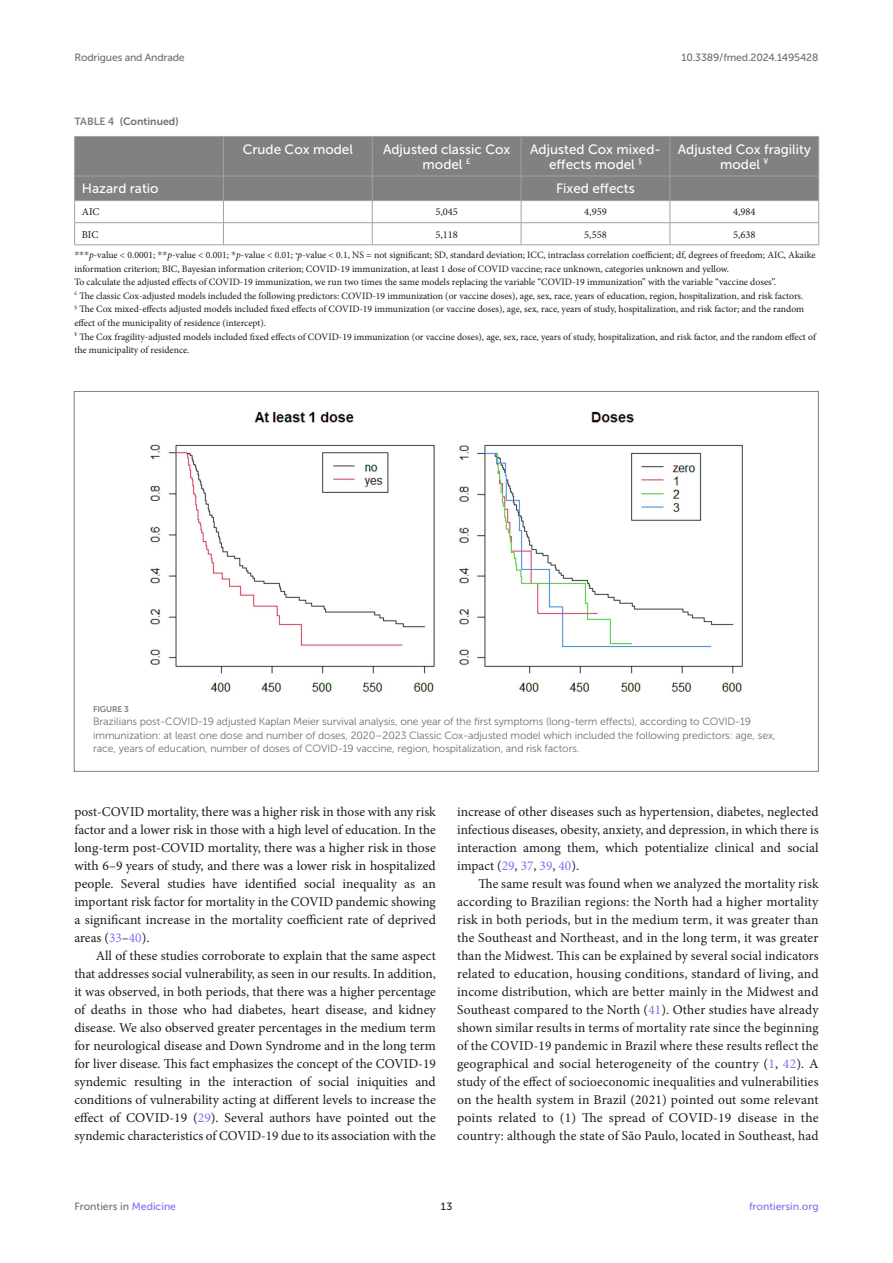
<style>
.page{position:relative;width:893px;height:1263px;background:#fff}
.page>*{position:absolute;margin:0;border:0;box-sizing:border-box;transform-origin:0 0}
.TEXT{font:13.5px/18px "Minion Pro";color:#1b1c1b;text-align:justify}
.TB_CH{font:13.5px/15px "Museo Sans 500";color:#fff;text-align:center}
.FIG_LEG{font:10.5px/13.5px "Museo Sans 300";letter-spacing:-.01em;color:#706f70}
.t1{font:10.5px "Museo Sans 500";letter-spacing:-.015em;color:#706f70}
.TB_TX{font:10.5px "Minion Pro";color:#1b1c1b}
.TT_NO_RULE{font:10.5px "Museo Sans 700";color:#706f70}
.t2{font:10.5px "Museo Sans 500";color:#856df0}
.t3{font:10.5px "Museo Sans 500";color:#1b1c1b}
.TFN_Continued{font:9.75px/13.5px "Minion Pro";color:#1b1c1b}
.TFN{font:9.75px/13.5px "Minion Pro";color:#1b1c1b}
.FIG_HD{font:8.25px "Museo Sans 700";letter-spacing:-.01em;color:#7e7f7f}
.s1{color:#7e7f7f}
.s2{font-family:"STIX General"}
.s3{font-style:italic}
.s4{color:#856df0}
</style>
<div class="page">
<img style="left:149px;top:410px;width:594px;height:282px">
<div style="left:75px;top:137px;width:743px;height:63px;background:#808181"></div>
<hr style="left:521px;top:222px;width:149px;height:1px;background:#a2a3a3">
<hr style="left:521px;top:245px;width:149px;height:1px;background:#a2a3a3">
<hr style="left:372px;top:222px;width:149px;height:1px;background:#a2a3a3">
<hr style="left:372px;top:245px;width:149px;height:1px;background:#a2a3a3">
<hr style="left:223px;top:222px;width:149px;height:1px;background:#a2a3a3">
<hr style="left:223px;top:245px;width:149px;height:1px;background:#a2a3a3">
<hr style="left:670px;top:222px;width:149px;height:1px;background:#a2a3a3">
<hr style="left:670px;top:245px;width:149px;height:1px;background:#a2a3a3">
<hr style="left:74px;top:222px;width:149px;height:1px;background:#a2a3a3">
<hr style="left:74px;top:245px;width:149px;height:1px;background:#a2a3a3">
<hr style="left:223px;top:136px;width:149px;height:1px;background:#a2a3a3">
<hr style="left:372px;top:136px;width:149px;height:1px;background:#a2a3a3">
<hr style="left:372px;top:137px;width:1px;height:39px;background:#a2a3a3">
<hr style="left:521px;top:136px;width:149px;height:1px;background:#a2a3a3">
<hr style="left:521px;top:137px;width:1px;height:39px;background:#a2a3a3">
<hr style="left:670px;top:136px;width:149px;height:1px;background:#a2a3a3">
<hr style="left:670px;top:137px;width:1px;height:39px;background:#a2a3a3">
<hr style="left:818px;top:137px;width:1px;height:39px;background:#a2a3a3">
<hr style="left:74px;top:136px;width:149px;height:1px;background:#a2a3a3">
<hr style="left:74px;top:137px;width:1px;height:39px;background:#a2a3a3">
<hr style="left:223px;top:137px;width:1px;height:39px;background:#a2a3a3">
<hr style="left:223px;top:176px;width:149px;height:1px;background:#a2a3a3">
<hr style="left:223px;top:200px;width:149px;height:1px;background:#a2a3a3">
<hr style="left:372px;top:176px;width:149px;height:1px;background:#a2a3a3">
<svg style="left:372px;top:177px;width:1px;height:68px"></svg>
<hr style="left:372px;top:200px;width:149px;height:1px;background:#a2a3a3">
<hr style="left:521px;top:176px;width:149px;height:1px;background:#a2a3a3">
<svg style="left:521px;top:177px;width:1px;height:68px"></svg>
<hr style="left:521px;top:200px;width:149px;height:1px;background:#a2a3a3">
<hr style="left:670px;top:176px;width:149px;height:1px;background:#a2a3a3">
<svg style="left:670px;top:176px;width:1px;height:69px"></svg>
<svg style="left:818px;top:177px;width:1px;height:68px"></svg>
<hr style="left:670px;top:200px;width:149px;height:1px;background:#a2a3a3">
<hr style="left:74px;top:176px;width:149px;height:1px;background:#a2a3a3">
<svg style="left:74px;top:177px;width:1px;height:68px"></svg>
<svg style="left:223px;top:177px;width:1px;height:68px"></svg>
<hr style="left:74px;top:200px;width:149px;height:1px;background:#a2a3a3">
<p class="t1" style="left:74px;top:51px;width:112px">Rodrigues and Andrade</p>
<p class="t1" style="left:681px;top:51px;width:139px">10.3389/fmed.2024.1495428</p>
<p class="TT_NO_RULE" style="left:74px;top:115px;width:106px"><span class="s1">TABLE 4</span> (Continued)</p>
<p class="TB_CH" style="left:243px;top:142px;width:112px">Crude Cox model</p>
<p class="TB_CH" style="left:383px;top:142px;width:129px">Adjusted classic Cox model <sup>£</sup></p>
<p class="TB_CH" style="left:530px;top:142px;width:132px">Adjusted Cox mixed&shy;effects model <sup>§</sup></p>
<p class="TB_CH" style="left:678px;top:142px;width:135px">Adjusted Cox fragility model <sup>¥</sup></p>
<p class="TB_CH" style="left:82px;top:181px;width:78px">Hazard ratio</p>
<p class="TB_CH" style="left:556px;top:181px;width:80px">Fixed effects</p>
<p class="TB_TX" style="left:82px;top:205px;width:19px">AIC</p>
<p class="TB_TX" style="left:435px;top:205px;width:24px">5,045</p>
<p class="TB_TX" style="left:584px;top:205px;width:24px">4,959</p>
<p class="TB_TX" style="left:733px;top:205px;width:24px">4,984</p>
<p class="TB_TX" style="left:82px;top:227px;width:18px">BIC</p>
<p class="TB_TX" style="left:435px;top:227px;width:24px">5,118</p>
<p class="TB_TX" style="left:584px;top:227px;width:24px">5,558</p>
<p class="TB_TX" style="left:733px;top:227px;width:24px">5,638</p>
<p class="TFN" style="left:74px;top:249px;width:743px"><span class="s2">***</span><span class="s3">p</span>-value &lt; 0.0001; <span class="s2">**</span><span class="s3">p</span>-value &lt; 0.001; <span class="s2">*</span><span class="s3">p</span>-value &lt; 0.01; <sup>•</sup><span class="s3">p</span>-value &lt; 0.1, NS = not significant; SD, standard deviation; ICC, intraclass correlation coefficient; df, degrees of freedom; AIC, Akaike information criterion; BIC, Bayesian information criterion; COVID-19 immunization, at least 1 dose of COVID vaccine; race unknown, categories unknown and yellow.</p>
<p class="TFN_Continued" style="left:74px;top:276px;width:703px">To calculate the adjusted effects of COVID-19 immunization, we run two times the same models replacing the variable “COVID-19 immunization” with the variable “vaccine doses”.</p>
<p class="TFN_Continued" style="left:74px;top:289px;width:730px"><sup>£</sup> The classic Cox-adjusted models included the following predictors: COVID-19 immunization (or vaccine doses), age, sex, race, years of education, region, hospitalization, and risk factors.</p>
<p class="TFN_Continued" style="left:74px;top:303px;width:731px"><sup>§</sup> The Cox mixed-effects adjusted models included fixed effects of COVID-19 immunization (or vaccine doses), age, sex, race, years of study, hospitalization, and risk factor; and the random effect of the municipality of residence (intercept).</p>
<p class="TFN_Continued" style="left:74px;top:330px;width:743px"><sup>¥</sup> The Cox fragility-adjusted models included fixed effects of COVID-19 immunization (or vaccine doses), age, sex, race, years of study, hospitalization, and risk factor, and the random effect of the municipality of residence.</p>
<p class="FIG_HD" style="left:93px;top:704px;width:37px">FIGURE 3</p>
<p class="FIG_LEG" style="left:93px;top:715px;width:684px">Brazilians post-COVID-19 adjusted Kaplan Meier survival analysis, one year of the first symptoms (long-term effects), according to COVID-19 immunization: at least one dose and number of doses, 2020–2023 Classic Cox-adjusted model which included the following predictors: age, sex, race, years of education, number of doses of COVID-19 vaccine, region, hospitalization, and risk factors.</p>
<p class="TEXT" style="left:74px;top:803px;width:363px">post-COVID mortality, there was a higher risk in those with any risk factor and a lower risk in those with a high level of education. In the long-term post-COVID mortality, there was a higher risk in those with 6–9 years of study, and there was a lower risk in hospitalized people. Several studies have identified social inequality as an important risk factor for mortality in the COVID pandemic showing a significant increase in the mortality coefficient rate of deprived areas (<span class="s4">33</span>–<span class="s4">40</span>).</p>
<p class="TEXT" style="left:74px;top:947px;width:363px;text-indent:21px">All of these studies corroborate to explain that the same aspect that addresses social vulnerability, as seen in our results. In addition, it was observed, in both periods, that there was a higher percentage of deaths in those who had diabetes, heart disease, and kidney disease. We also observed greater percentages in the medium term for neurological disease and Down Syndrome and in the long term for liver disease. This fact emphasizes the concept of the COVID-19 syndemic resulting in the interaction of social iniquities and conditions of vulnerability acting at different levels to increase the effect of COVID-19 (<span class="s4">29</span>). Several authors have pointed out the syndemic characteristics of COVID-19 due to its association with the</p>
<p class="TEXT" style="left:457px;top:803px;width:363px">increase of other diseases such as hypertension, diabetes, neglected infectious diseases, obesity, anxiety, and depression, in which there is interaction among them, which potentialize clinical and social impact (<span class="s4">29</span>, <span class="s4">37</span>, <span class="s4">39</span>, <span class="s4">40</span>).</p>
<p class="TEXT" style="left:457px;top:875px;width:363px;text-indent:21px">The same result was found when we analyzed the mortality risk according to Brazilian regions: the North had a higher mortality risk in both periods, but in the medium term, it was greater than the Southeast and Northeast, and in the long term, it was greater than the Midwest. This can be explained by several social indicators related to education, housing conditions, standard of living, and income distribution, which are better mainly in the Midwest and Southeast compared to the North (<span class="s4">41</span>). Other studies have already shown similar results in terms of mortality rate since the beginning of the COVID-19 pandemic in Brazil where these results reflect the geographical and social heterogeneity of the country (<span class="s4">1</span>, <span class="s4">42</span>). A study of the effect of socioeconomic inequalities and vulnerabilities on the health system in Brazil (2021) pointed out some relevant points related to (1) The spread of COVID-19 disease in the country: although the state of São Paulo, located in Southeast, had</p>
<p class="t1" style="left:74px;top:1200px;width:103px">Frontiers in <span class="s4">Medicine</span></p>
<p class="t3" style="left:441px;top:1200px;width:13px">13</p>
<p class="t2" style="left:749px;top:1200px;width:71px">frontiersin.org</p>
</div>
